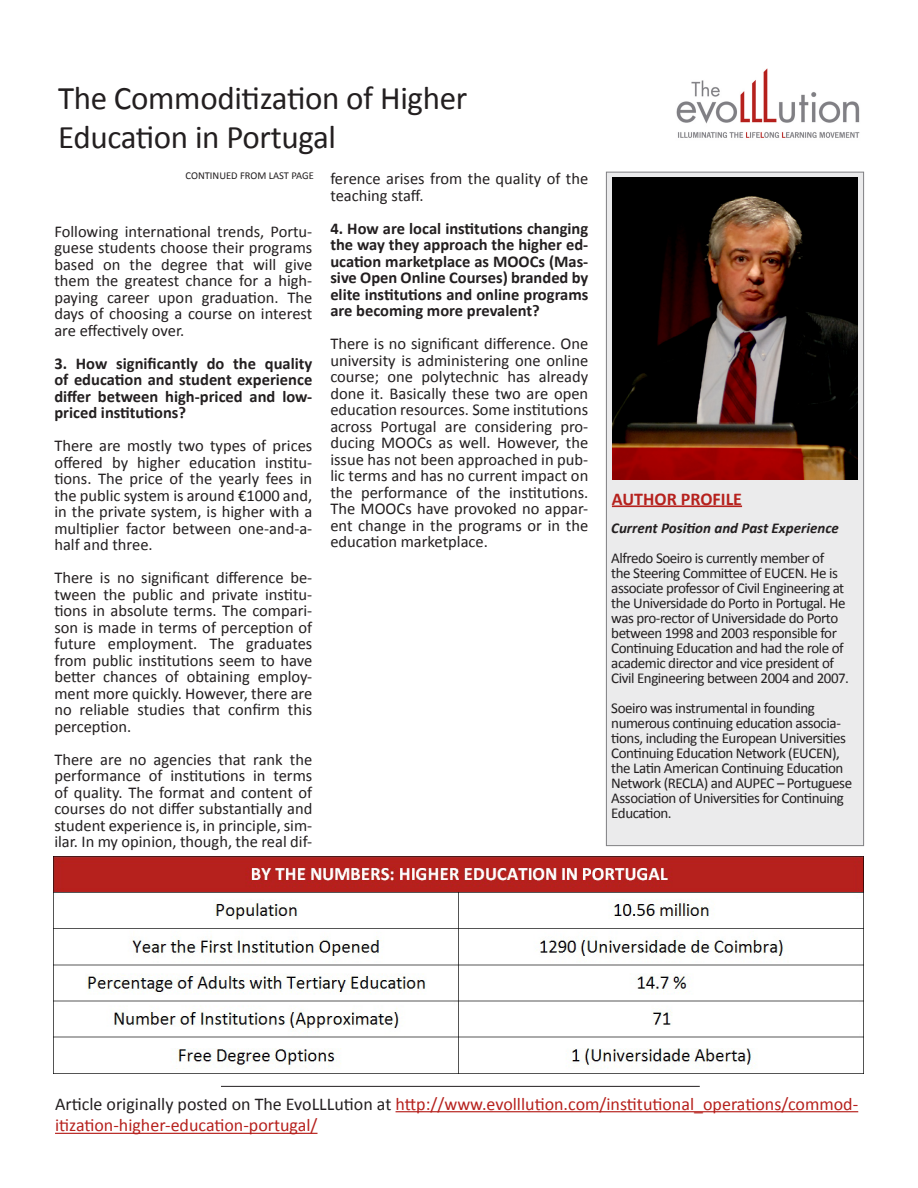
<style>
.page{position:relative;width:918px;height:1188px;background:#fff}
.page>*{position:absolute;margin:0;border:0;box-sizing:border-box;transform-origin:0 0}
.t1{font:33px "Calibri";letter-spacing:-.01em;color:#231f20}
.t2{font:18px/21.6px "Calibri";color:#b6211d}
.t3{font:700 18px "Calibri";color:#b6211d}
.t4{font:16.5px/16.5px "Calibri";color:#231f20;text-align:justify}
.t5{font:700 16.5px/16.5px "Calibri";color:#231f20;text-align:justify}
.t6{font:15px/15px "Calibri";letter-spacing:-.03em;color:#231f20}
.t7{font:italic 700 15px "Calibri";color:#231f20}
.t8{font:10.5px "Calibri";color:#231f20}
.s1{color:#231f20}
</style>
<div class="page">
<img style="left:676px;top:68px;width:184px;height:70px">
<hr style="left:221px;top:1086px;width:479px;height:1px;background:#231f20">
<div style="left:606px;top:172px;width:258px;height:674px;background:#ebebec"></div>
<div style="left:606px;top:172px;width:258px;height:674px;border:1px solid #808083"></div>
<img style="left:613px;top:177px;width:245px;height:303px">
<hr style="left:612px;top:505px;width:130px;height:2px;background:#b6211d">
<img style="left:54px;top:857px;width:810px;height:217px">
<hr style="left:396px;top:1111px;width:462px;height:1px;background:#b6211d">
<hr style="left:55px;top:1133px;width:263px;height:1px;background:#b6211d">
<p class="t1" style="left:58px;top:77px;width:411px">The Commoditization of Higher</p>
<p class="t1" style="left:58px;top:117px;width:280px">Education in Portugal</p>
<p class="t8" style="left:186px;top:169px;width:130px">CONTINUED FROM LAST PAGE</p>
<p class="t4" style="left:54px;top:223px;width:259px">Following international trends, Portu&shy;guese students choose their programs based on the degree that will give them the greatest chance for a high&shy;paying career upon graduation. The days of choosing a course on interest are effectively over.</p>
<p class="t5" style="left:54px;top:355px;width:260px">3. How significantly do the quality of education and student experience differ between high-priced and low&shy;priced institutions?</p>
<p class="t4" style="left:54px;top:437px;width:259px">There are mostly two types of prices offered by higher education institu&shy;tions. The price of the yearly fees in the public system is around €1000 and, in the private system, is higher with a multiplier factor between one-and-a&shy;half and three.</p>
<p class="t4" style="left:54px;top:569px;width:259px">There is no significant difference be&shy;tween the public and private institu&shy;tions in absolute terms. The compari&shy;son is made in terms of perception of future employment. The graduates from public institutions seem to have better chances of obtaining employ&shy;ment more quickly. However, there are no reliable studies that confirm this perception.</p>
<p class="t4" style="left:54px;top:751px;width:259px">There are no agencies that rank the performance of institutions in terms of quality. The format and content of courses do not differ substantially and student experience is, in principle, sim&shy;ilar. In my opinion, though, the real dif-</p>
<p class="t4" style="left:330px;top:170px;width:259px">ference arises from the quality of the teaching staff.</p>
<p class="t5" style="left:330px;top:220px;width:259px">4. How are local institutions changing the way they approach the higher ed&shy;ucation marketplace as MOOCs (Mas&shy;sive Open Online Courses) branded by elite institutions and online programs are becoming more prevalent?</p>
<p class="t4" style="left:330px;top:335px;width:259px">There is no significant difference. One university is administering one online course; one polytechnic has already done it. Basically these two are open education resources. Some institutions across Portugal are considering pro&shy;ducing MOOCs as well. However, the issue has not been approached in pub&shy;lic terms and has no current impact on the performance of the institutions.<br>The MOOCs have provoked no appar&shy;ent change in the programs or in the education marketplace.</p>
<p class="t3" style="left:612px;top:487px;width:132px">AUTHOR PROFILE</p>
<p class="t7" style="left:611px;top:519px;width:229px">Current Position and Past Experience</p>
<p class="t6" style="left:611px;top:551px;width:239px">Alfredo Soeiro is currently member of<br>the Steering Committee of EUCEN. He is associate professor of Civil Engineering at the Universidade do Porto in Portugal. He was pro-rector of Universidade do Porto between 1998 and 2003 responsible for Continuing Education and had the role of academic director and vice president of Civil Engineering between 2004 and 2007.</p>
<p class="t6" style="left:611px;top:701px;width:242px">Soeiro was instrumental in founding numerous continuing education associa&shy;tions, including the European Universities Continuing Education Network (EUCEN), the Latin American Continuing Education Network (RECLA) and AUPEC – Portuguese Association of Universities for Continuing Education.</p>
<p class="t2" style="left:55px;top:1093px;width:805px"><span class="s1">Article originally posted on The EvoLLLution at</span> http://www.evolllution.com/institutional_operations/commod&shy;itization-higher-education-portugal/</p>
</div>
